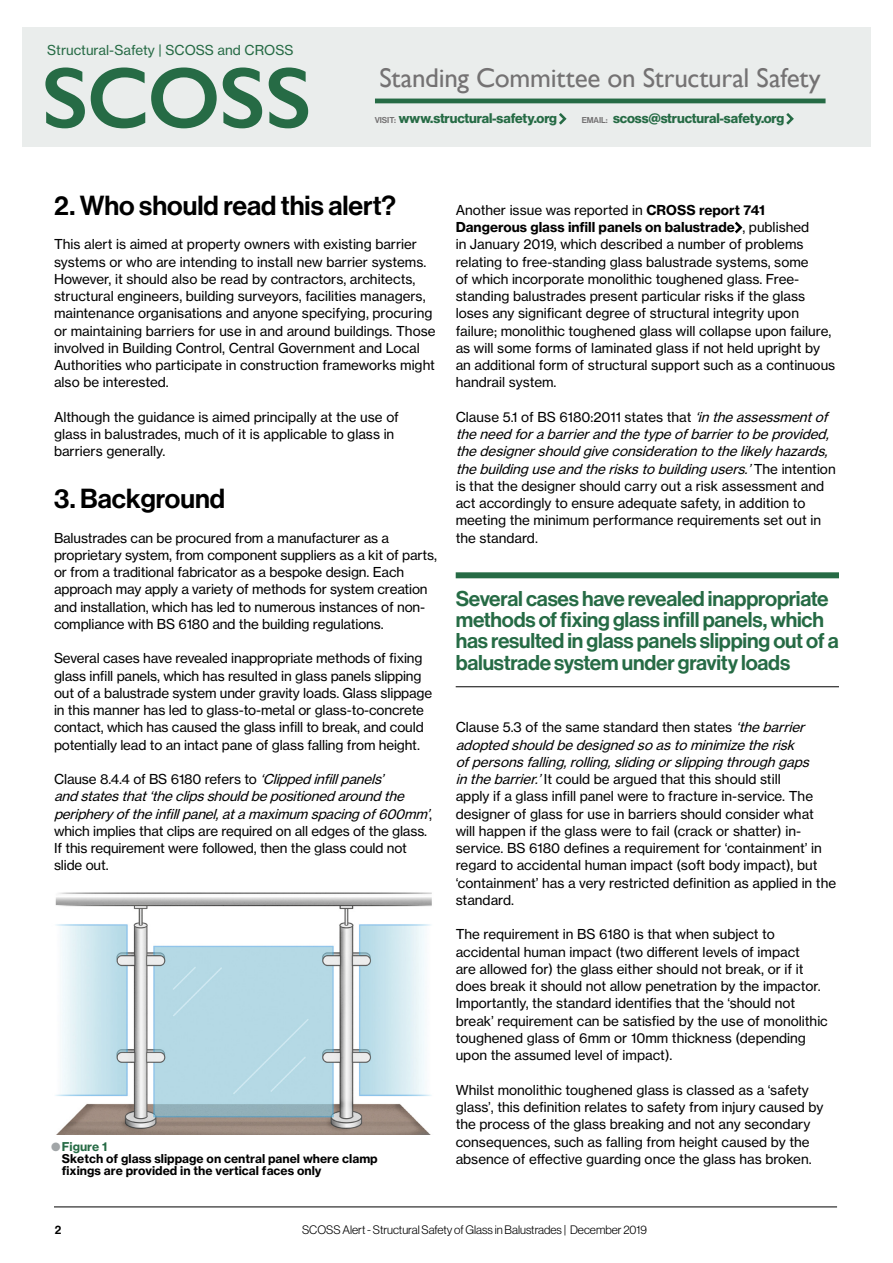
<style>
.page{position:relative;width:893px;height:1263px;background:#fff}
.page>*{position:absolute;margin:0;border:0;box-sizing:border-box;transform-origin:0 0}
.t1{font:27.15px "Gill Sans";letter-spacing:-.01em;color:#747273}
.t2{font:27px "N Haas Grotesk DS Std 65 Md";color:#000}
.t3{font:21px/21.1px "N Haas Grotesk DS Std 65 Md";letter-spacing:-.01em;color:#266b45}
.t4{font:13.65px "N Haas Grotesk DS Std 75 Bd";letter-spacing:-.01em;color:#266b45}
.t5{font:13.5px/17.2px "N Haas Grotesk TX Std 55 Rg";color:#000}
.t6{font:13.5px "N Haas Grotesk TX Std 75 Bd";color:#000}
.t7{font:13.5px "N Haas Grotesk TX Std 55 Rg";color:#266b45}
.t8{font:12px/12px "N Haas Grotesk TX Std 75 Bd";color:#000}
.t9{font:12px "N Haas Grotesk DS Std 45 Lt";color:#000}
.t10{font:12px "N Haas Grotesk DS Std 65 Md";color:#000}
.s1{font-family:"N Haas Grotesk DS Std 65 Md";font-size:8.4px;color:#747273}
.s2{font-style:italic}
.s3{color:#a1a5a7}
.s4{color:#266b45}
.s5{font-family:"N Haas Grotesk TX Std 75 Bd"}
.s6{font-family:"N Haas Grotesk TX Std 55 Rg"}
</style>
<div class="page">
<svg style="left:735px;top:221px;width:8px;height:13px"></svg>
<hr style="left:54px;top:1207px;width:783px;height:1px;background:#000">
<div style="left:22px;top:27px;width:849px;height:120px;background:#eaedec"></div>
<svg style="left:45px;top:67px;width:263px;height:61px"></svg>
<hr style="left:375px;top:99px;width:450px;height:4px;background:#266b45">
<img style="left:55px;top:892px;width:377px;height:242px">
<div style="left:456px;top:572px;width:383px;height:6px;background:#266b45"></div>
<hr style="left:456px;top:686px;width:383px;height:1px;background:#000">
<svg style="left:786px;top:113px;width:8px;height:12px"></svg>
<svg style="left:559px;top:113px;width:8px;height:12px"></svg>
<p class="t7" style="left:47px;top:42px;width:248px">Structural-Safety | SCOSS and CROSS</p>
<h1 class="t1" style="left:379px;top:61px;width:443px">Standing Committee on Structural Safety</h1>
<p class="t4" style="left:375px;top:111px;width:184px"><span class="s1">VISIT:</span> www.structural-safety.org</p>
<p class="t4" style="left:582px;top:111px;width:204px"><span class="s1">EMAIL:</span> scoss@structural-safety.org</p>
<h2 class="t2" style="left:54px;top:190px;width:344px">2. Who should read this alert?</h2>
<p class="t5" style="left:54px;top:236px;width:383px">This alert is aimed at property owners with existing barrier systems or who are intending to install new barrier systems.<br>However, it should also be read by contractors, architects, structural engineers, building surveyors, facilities managers, maintenance organisations and anyone specifying, procuring or maintaining barriers for use in and around buildings. Those involved in Building Control, Central Government and Local Authorities who participate in construction frameworks might also be interested.</p>
<p class="t5" style="left:54px;top:408px;width:346px">Although the guidance is aimed principally at the use of glass in balustrades, much of it is applicable to glass in barriers generally.</p>
<h2 class="t2" style="left:54px;top:483px;width:173px">3. Background</h2>
<p class="t5" style="left:54px;top:529px;width:384px">Balustrades can be procured from a manufacturer as a proprietary system, from component suppliers as a kit of parts, or from a traditional fabricator as a bespoke design. Each approach may apply a variety of methods for system creation and installation, which has led to numerous instances of non&shy;compliance with BS 6180 and the building regulations.</p>
<p class="t5" style="left:54px;top:650px;width:380px">Several cases have revealed inappropriate methods of fixing glass infill panels, which has resulted in glass panels slipping out of a balustrade system under gravity loads. Glass slippage in this manner has led to glass-to-metal or glass-to-concrete contact, which has caused the glass infill to break, and could potentially lead to an intact pane of glass falling from height.</p>
<p class="t5" style="left:54px;top:771px;width:381px">Clause 8.4.4 of BS 6180 refers to <span class="s2">‘Clippedinfillpanels’ andstatesthat‘theclipsshouldbepositionedaroundthe peripheryoftheinfillpanel,atamaximum spacingof600mm’</span>, which implies that clips are required on all edges of the glass.<br>If this requirement were followed, then the glass could not slide out.</p>
<p class="t8" style="left:62px;top:1140px;width:317px;text-indent:-11px"><span class="s3">●</span><span class="s4">Figure 1<br></span>Sketch of glass slippage on central panel where clamp fixings are provided in the vertical faces only</p>
<p class="t5" style="left:456px;top:201px;width:311px">Another issue was reported in <span class="s5">CROSS report 741</span></p>
<p class="t6" style="left:456px;top:219px;width:355px">Dangerous glass infill panels on balustrade <span class="s6">, published</span></p>
<p class="t5" style="left:456px;top:236px;width:381px">in January 2019, which described a number of problems relating to free-standing glass balustrade systems, some<br>of which incorporate monolithic toughened glass. Free&shy;standing balustrades present particular risks if the glass loses any significant degree of structural integrity upon failure; monolithic toughened glass will collapse upon failure, as will some forms of laminated glass if not held upright by an additional form of structural support such as a continuous handrail system.</p>
<p class="t5" style="left:456px;top:408px;width:381px">Clause 5.1 of BS 6180:2011 states that <span class="s2">‘intheassessmentof theneedforabarrierandthetypeofbarriertobeprovided, thedesignershouldgiveconsiderationtothelikelyhazards, thebuildinguseandtheriskstobuildingusers.’</span>T h e i n t e n t i o n is that the designer should carry out a risk assessment and act accordingly to ensure adequate safety, in addition to meeting the minimum performance requirements set out in the standard.</p>
<h3 class="t3" style="left:456px;top:588px;width:385px">Several cases have revealed inappropriate methods of fixing glass infill panels, which has resulted in glass panels slipping out of a balustrade system under gravity loads</h3>
<p class="t5" style="left:456px;top:719px;width:382px">Clause 5.3 of the same standard then states <span class="s2">‘thebarrier adoptedshouldbedesignedsoastominimizetherisk ofpersonsfalling,rolling,slidingorslippingthroughgaps inthebarrier.’</span>It could be argued that this should still<br>apply if a glass infill panel were to fracture in-service. The designer of glass for use in barriers should consider what will happen if the glass were to fail (crack or shatter) in&shy;service. BS 6180 defines a requirement for ‘containment’ in regard to accidental human impact (soft body impact), but ‘containment’ has a very restricted definition as applied in the standard.</p>
<p class="t5" style="left:456px;top:926px;width:374px">The requirement in BS 6180 is that when subject to accidental human impact (two different levels of impact<br>are allowed for) the glass either should not break, or if it does break it should not allow penetration by the impactor.<br>Importantly, the standard identifies that the ‘should not break’ requirement can be satisfied by the use of monolithic toughened glass of 6mm or 10mm thickness (depending upon the assumed level of impact).</p>
<p class="t5" style="left:456px;top:1081px;width:369px">Whilst monolithic toughened glass is classed as a ‘safety glass’, this definition relates to safety from injury caused by the process of the glass breaking and not any secondary consequences, such as falling from height caused by the absence of effective guarding once the glass has broken.</p>
<p class="t10" style="left:55px;top:1223px;width:8px">2</p>
<p class="t9" style="left:302px;top:1223px;width:346px">SCOSS Alert - Structural Safety of Glass in Balustrades | December 2019</p>
</div>
